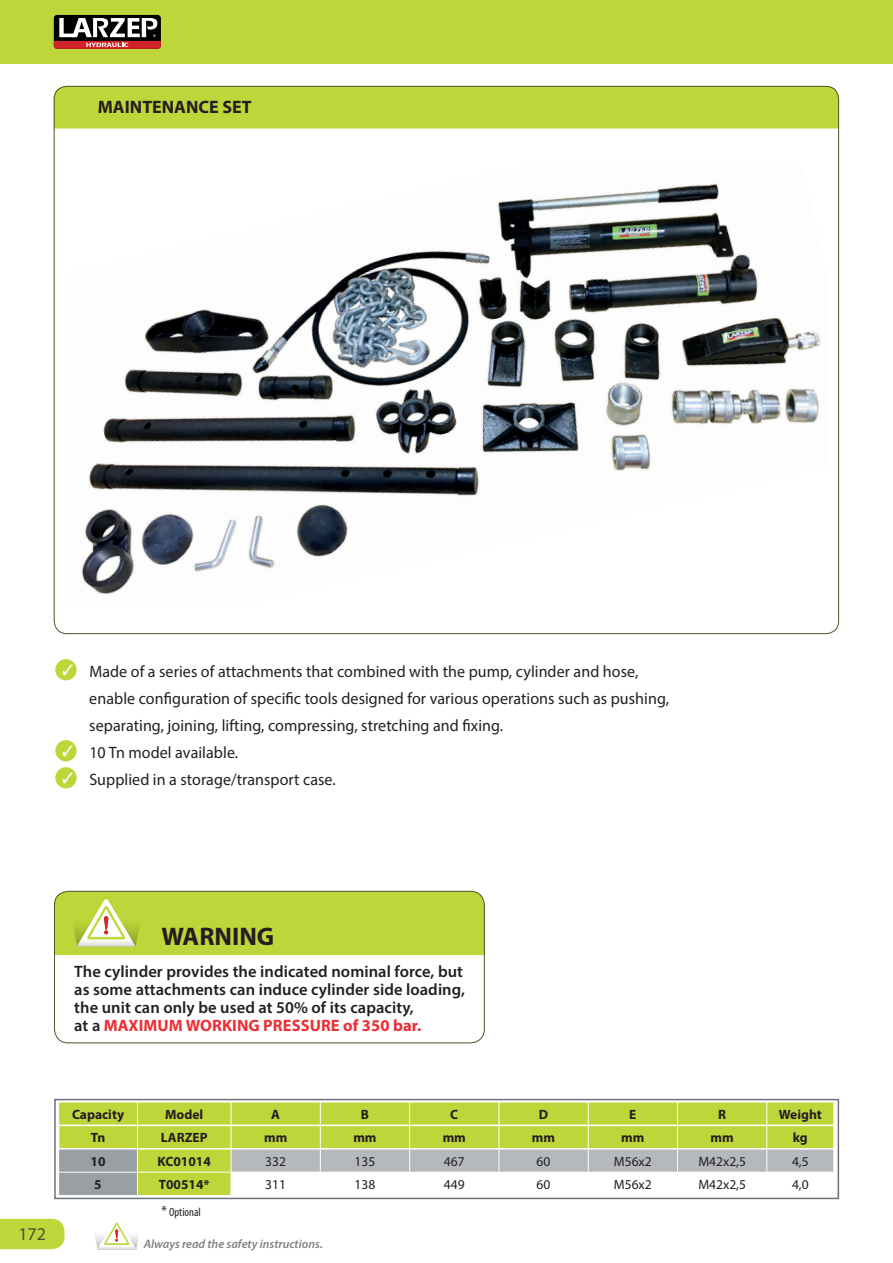
<style>
.page{position:relative;width:893px;height:1263px;background:#fff}
.page>*{position:absolute;margin:0;border:0;box-sizing:border-box;transform-origin:0 0}
.Basic__headings{font:700 25.5px "Myriad Pro";color:#231f20}
.Main_heading{font:700 18px "Myriad Pro";color:#231f20}
.t1{font:18px "Myriad Pro";color:#45572a}
.Bulletpoints__headin{font:16.5px "Myriad Pro";letter-spacing:.005em;color:#231f20}
.t2{font:600 16.5px/18px "Myriad Pro";letter-spacing:.005em;color:#231f20}
.t3{font:700 13.5px "Myriad Pro";color:#231f20}
.t4{font:13.5px "Myriad Pro";color:#231f20}
.t5{font:italic 600 12.3px "Myriad Pro";color:#808285}
.t6{font:condensed 12px "Myriad Pro";color:#231f20}
.s1{font-weight:700;color:#ee2e34}
.s2{font-size:15px}
</style>
<div class="page">
<div style="left:0;top:0;width:893px;height:64px;background:#bed639"></div>
<div style="left:0;top:1219px;width:65px;height:30px;background:#bed639"></div>
<svg style="left:95px;top:1222px;width:44px;height:28px"></svg>
<div style="left:54px;top:15px;width:107px;height:34px;background:#000001;border-radius:3px"></div>
<svg style="left:54px;top:18px;width:107px;height:31px"></svg>
<div style="left:54px;top:86px;width:785px;height:42px;background:#bed639"></div>
<div style="left:55px;top:659px;width:22px;height:21px;background:#bed639;border-radius:50%"></div>
<svg style="left:63px;top:664px;width:10px;height:11px"></svg>
<div style="left:55px;top:740px;width:22px;height:21px;background:#bed639;border-radius:50%"></div>
<svg style="left:63px;top:745px;width:10px;height:11px"></svg>
<div style="left:55px;top:767px;width:22px;height:21px;background:#bed639;border-radius:50%"></div>
<svg style="left:63px;top:772px;width:10px;height:11px"></svg>
<div style="left:138px;top:1103px;width:93px;height:92px;background:#bed639"></div>
<hr style="left:137px;top:1172px;width:94px;height:1px;background:#fff">
<svg style="left:58px;top:1102px;width:80px;height:93px;background:#b1be77"></svg>
<hr style="left:137px;top:1125px;width:94px;height:1px;background:#fff">
<hr style="left:58px;top:1148px;width:79px;height:1px;background:#fff">
<hr style="left:137px;top:1148px;width:94px;height:1px;background:#fff">
<svg style="left:231px;top:1102px;width:603px;height:70px;background:#bfcf6f"></svg>
<img style="left:81px;top:184px;width:740px;height:411px">
<svg style="left:54px;top:891px;width:430px;height:64px;background:#bed441"></svg>
<div style="left:54px;top:1099px;width:785px;height:100px;border:2px solid #6a7379"></div>
<p class="Main_heading" style="left:98px;top:95px;width:155px">MAINTENANCE SET</p>
<p class="Bulletpoints__headin" style="left:89px;top:661px;width:551px">Made of a series of attachments that combined with the pump, cylinder and hose,</p>
<p class="Bulletpoints__headin" style="left:89px;top:688px;width:581px">enable configuration of specific tools designed for various operations such as pushing,</p>
<p class="Bulletpoints__headin" style="left:89px;top:715px;width:415px">separating, joining, lifting, compressing, stretching and fixing.</p>
<p class="Bulletpoints__headin" style="left:89px;top:742px;width:150px">10 Tn model available.</p>
<p class="Bulletpoints__headin" style="left:89px;top:769px;width:248px">Supplied in a storage/transport case.</p>
<p class="Basic__headings" style="left:161px;top:919px;width:114px">WARNING</p>
<p class="t2" style="left:74px;top:962px;width:390px">The cylinder provides the indicated nominal force, but</p>
<p class="t2" style="left:74px;top:980px;width:392px">as some attachments can induce cylinder side loading,</p>
<p class="t2" style="left:74px;top:998px;width:349px">the unit can only be used at 50% of its capacity, at a <span class="s1">MAXIMUM WORKING PRESSURE of 350 bar.</span></p>
<p class="t1" style="left:18px;top:1222px;width:29px">172</p>
<p class="t3" style="left:72px;top:1105px;width:54px">Capacity</p>
<p class="t3" style="left:165px;top:1105px;width:40px">Model</p>
<p class="t3" style="left:271px;top:1105px;width:10px">A</p>
<p class="t3" style="left:361px;top:1105px;width:10px">B</p>
<p class="t3" style="left:450px;top:1105px;width:10px">C</p>
<p class="t3" style="left:539px;top:1105px;width:11px">D</p>
<p class="t3" style="left:629px;top:1105px;width:9px">E</p>
<p class="t3" style="left:718px;top:1105px;width:10px">R</p>
<p class="t3" style="left:779px;top:1105px;width:44px">Weight</p>
<p class="t3" style="left:91px;top:1129px;width:16px">Tn</p>
<p class="t3" style="left:161px;top:1129px;width:48px">LARZEP</p>
<p class="t3" style="left:264px;top:1129px;width:25px">mm</p>
<p class="t3" style="left:353px;top:1129px;width:25px">mm</p>
<p class="t3" style="left:443px;top:1129px;width:25px">mm</p>
<p class="t3" style="left:532px;top:1129px;width:25px">mm</p>
<p class="t3" style="left:621px;top:1129px;width:25px">mm</p>
<p class="t3" style="left:711px;top:1129px;width:25px">mm</p>
<p class="t3" style="left:793px;top:1129px;width:17px">kg</p>
<p class="t3" style="left:91px;top:1152px;width:16px">10</p>
<p class="t3" style="left:158px;top:1152px;width:55px">KC01014</p>
<p class="t4" style="left:265px;top:1153px;width:22px">332</p>
<p class="t4" style="left:355px;top:1153px;width:22px">135</p>
<p class="t4" style="left:444px;top:1153px;width:22px">467</p>
<p class="t4" style="left:537px;top:1153px;width:15px">60</p>
<p class="t4" style="left:614px;top:1153px;width:39px">M56x2</p>
<p class="t4" style="left:698px;top:1153px;width:49px">M42x2,5</p>
<p class="t4" style="left:792px;top:1153px;width:18px">4,5</p>
<p class="t3" style="left:94px;top:1175px;width:9px">5</p>
<p class="t3" style="left:159px;top:1175px;width:52px">T00514*</p>
<p class="t4" style="left:265px;top:1176px;width:22px">311</p>
<p class="t4" style="left:355px;top:1176px;width:22px">138</p>
<p class="t4" style="left:444px;top:1176px;width:22px">449</p>
<p class="t4" style="left:537px;top:1176px;width:15px">60</p>
<p class="t4" style="left:614px;top:1176px;width:39px">M56x2</p>
<p class="t4" style="left:698px;top:1176px;width:49px">M42x2,5</p>
<p class="t4" style="left:792px;top:1176px;width:18px">4,0</p>
<p class="t6" style="left:162px;top:1204px;width:41px"><span class="s2">*</span> Optional</p>
<p class="t5" style="left:144px;top:1236px;width:180px">Always read the safety instructions.</p>
</div>
